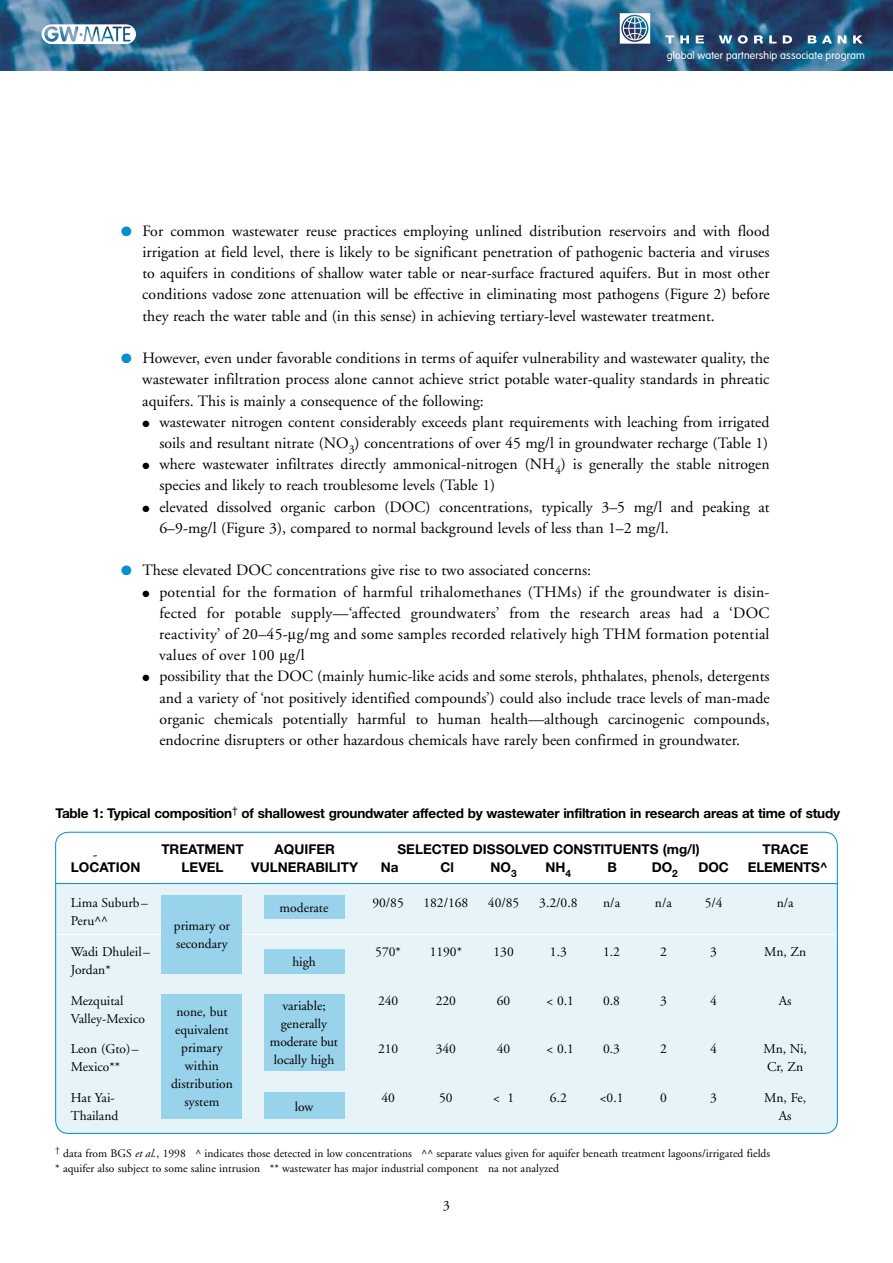
<style>
.page{position:relative;width:893px;height:1263px;background:#fff}
.page>*{position:absolute;margin:0;border:0;box-sizing:border-box;transform-origin:0 0}
.t1{font:15.75px/21.3px "Adobe Garamond";color:#000;text-align:justify}
.t2{font:15px "Adobe Garamond";color:#000}
.t3{font:14.25px "Adobe Garamond";color:#000}
.t4{font:13.5px/18px "Adobe Garamond";color:#000;text-align:center}
.t5{font:700 13.5px "Helvetica Neue";letter-spacing:-.015em;color:#000}
.t6{font:11.55px/15px "Adobe Garamond";color:#000}
.t7{font:300 10.5px "VAG Rounded";letter-spacing:.01em;color:#fff}
.s1{color:#0090ce}
.s2{font-style:italic}
</style>
<div class="page">
<div style="left:55px;top:832px;width:783px;height:302px;background:#e6f4fa;border-radius:13px"></div>
<div style="left:55px;top:832px;width:783px;height:51px;background:#fff;border-radius:13px"></div>
<div style="left:55px;top:854px;width:783px;height:29px;background:#fff"></div>
<hr style="left:55px;top:934px;width:783px;height:1px;background:#fff">
<hr style="left:55px;top:883px;width:783px;height:1px;background:#0090ce">
<div style="left:162px;top:895px;width:80px;height:78px;background:#99d2eb"></div>
<div style="left:264px;top:994px;width:80px;height:76px;background:#99d2eb"></div>
<div style="left:264px;top:895px;width:80px;height:24px;background:#99d2eb"></div>
<div style="left:264px;top:1093px;width:80px;height:26px;background:#99d2eb"></div>
<div style="left:264px;top:949px;width:80px;height:24px;background:#99d2eb"></div>
<div style="left:162px;top:994px;width:80px;height:125px;background:#99d2eb"></div>
<img style="left:0;top:0;width:893px;height:70px">
<svg style="left:620px;top:13px;width:30px;height:31px"></svg>
<svg style="left:666px;top:35px;width:8px;height:8px"></svg>
<svg style="left:680px;top:35px;width:9px;height:8px"></svg>
<svg style="left:696px;top:35px;width:8px;height:8px"></svg>
<svg style="left:719px;top:35px;width:13px;height:8px"></svg>
<svg style="left:738px;top:35px;width:10px;height:9px"></svg>
<svg style="left:754px;top:35px;width:9px;height:8px"></svg>
<svg style="left:769px;top:35px;width:7px;height:8px"></svg>
<svg style="left:783px;top:35px;width:9px;height:8px"></svg>
<svg style="left:808px;top:35px;width:8px;height:8px"></svg>
<svg style="left:822px;top:35px;width:10px;height:8px"></svg>
<svg style="left:838px;top:35px;width:8px;height:8px"></svg>
<svg style="left:853px;top:35px;width:10px;height:8px"></svg>
<svg style="left:42px;top:24px;width:94px;height:20px"></svg>
<p class="t7" style="left:667px;top:50px;width:199px">global water partnership associate program</p>
<p class="t1" style="left:142px;top:220px;width:629px;text-indent:-21px"><span class="s1">●</span> For common wastewater reuse practices employing unlined distribution reservoirs and with flood irrigation at field level, there is likely to be significant penetration of pathogenic bacteria and viruses to aquifers in conditions of shallow water table or near-surface fractured aquifers. But in most other conditions vadose zone attenuation will be effective in eliminating most pathogens (Figure 2) before they reach the water table and (in this sense) in achieving tertiary-level wastewater treatment.</p>
<p class="t1" style="left:142px;top:348px;width:629px;text-indent:-21px"><span class="s1">●</span> However, even under favorable conditions in terms of aquifer vulnerability and wastewater quality, the wastewater infiltration process alone cannot achieve strict potable water-quality standards in phreatic aquifers. This is mainly a consequence of the following:</p>
<p class="t1" style="left:142px;top:411px;width:629px;text-align:right">● wastewater nitrogen content considerably exceeds plant requirements with leaching from irrigated soils and resultant nitrate (NO<sub>3</sub>) concentrations of over 45 mg/l in groundwater recharge (Table 1)</p>
<p class="t1" style="left:159px;top:454px;width:612px;text-indent:-17px">● where wastewater infiltrates directly ammonical-nitrogen (NH<sub>4</sub>) is generally the stable nitrogen species and likely to reach troublesome levels (Table 1)</p>
<p class="t1" style="left:159px;top:496px;width:612px;text-indent:-17px">● elevated dissolved organic carbon (DOC) concentrations, typically 3–5 mg/l and peaking at<br>6–9‑mg/l (Figure 3), compared to normal background levels of less than 1–2 mg/l.</p>
<p class="t1" style="left:121px;top:560px;width:471px"><span class="s1">●</span> These elevated DOC concentrations give rise to two associated concerns:</p>
<p class="t1" style="left:159px;top:581px;width:612px;text-indent:-17px">● potential for the formation of harmful trihalomethanes (THMs) if the groundwater is disin&shy;fected for potable supply—‘affected groundwaters’ from the research areas had a ‘DOC reactivity’ of 20–45‑ g/mg and some samples recorded relatively high THM formation potential values of over 100 g/l</p>
<p class="t1" style="left:159px;top:666px;width:612px;text-indent:-17px">● possibility that the DOC (mainly humic-like acids and some sterols, phthalates, phenols, detergents and a variety of ‘not positively identified compounds’) could also include trace levels of man-made organic chemicals potentially harmful to human health—although carcinogenic compounds, endocrine disrupters or other hazardous chemicals have rarely been confirmed in groundwater.</p>
<p class="t5" style="left:55px;top:805px;width:786px">Table 1: Typical composition<sup>†</sup> of shallowest groundwater affected by wastewater infiltration in research areas at time of study</p>
<p class="t2" style="left:93px;top:846px;width:5px">‑</p>
<p class="t5" style="left:161px;top:841px;width:84px">TREATMENT</p>
<p class="t5" style="left:275px;top:841px;width:62px">AQUIFER</p>
<p class="t5" style="left:398px;top:841px;width:304px">SELECTED DISSOLVED CONSTITUENTS (mg/l)</p>
<p class="t5" style="left:763px;top:841px;width:47px">TRACE</p>
<p class="t5" style="left:71px;top:859px;width:71px">LOCATION</p>
<p class="t5" style="left:182px;top:859px;width:44px">LEVEL</p>
<p class="t5" style="left:251px;top:859px;width:108px">VULNERABILITY</p>
<p class="t5" style="left:381px;top:859px;width:19px">Na</p>
<p class="t5" style="left:440px;top:859px;width:15px">Cl</p>
<p class="t5" style="left:491px;top:859px;width:28px">NO<sub>3</sub></p>
<p class="t5" style="left:546px;top:859px;width:27px">NH<sub>4</sub></p>
<p class="t5" style="left:608px;top:859px;width:11px">B</p>
<p class="t5" style="left:652px;top:859px;width:28px">DO<sub>2</sub></p>
<p class="t5" style="left:698px;top:859px;width:32px">DOC</p>
<p class="t5" style="left:748px;top:859px;width:81px">ELEMENTS^</p>
<p class="t4" style="left:71px;top:894px;width:78px">Lima Suburb–</p>
<p class="t4" style="left:372px;top:894px;width:33px">90/85</p>
<p class="t4" style="left:423px;top:894px;width:46px">182/168</p>
<p class="t4" style="left:488px;top:894px;width:33px">40/85</p>
<p class="t4" style="left:539px;top:894px;width:40px">3.2/0.8</p>
<p class="t4" style="left:603px;top:894px;width:18px">n/a</p>
<p class="t4" style="left:655px;top:894px;width:18px">n/a</p>
<p class="t4" style="left:705px;top:894px;width:19px">5/4</p>
<p class="t4" style="left:777px;top:894px;width:18px">n/a</p>
<p class="t4" style="left:71px;top:912px;width:39px">Peru^^</p>
<p class="t4" style="left:71px;top:943px;width:81px">Wadi Dhuleil–</p>
<p class="t4" style="left:375px;top:943px;width:27px">570*</p>
<p class="t4" style="left:430px;top:943px;width:34px">1190*</p>
<p class="t4" style="left:493px;top:943px;width:22px">130</p>
<p class="t4" style="left:550px;top:943px;width:18px">1.3</p>
<p class="t4" style="left:603px;top:943px;width:18px">1.2</p>
<p class="t4" style="left:660px;top:943px;width:8px">2</p>
<p class="t4" style="left:710px;top:943px;width:8px">3</p>
<p class="t4" style="left:764px;top:943px;width:44px">Mn, Zn</p>
<p class="t4" style="left:71px;top:961px;width:41px">Jordan*</p>
<p class="t4" style="left:71px;top:992px;width:54px">Mezquital</p>
<p class="t4" style="left:378px;top:992px;width:22px">240</p>
<p class="t4" style="left:436px;top:992px;width:22px">220</p>
<p class="t4" style="left:497px;top:992px;width:15px">60</p>
<p class="t4" style="left:547px;top:992px;width:29px">&lt; 0.1</p>
<p class="t4" style="left:603px;top:992px;width:18px">0.8</p>
<p class="t4" style="left:660px;top:992px;width:8px">3</p>
<p class="t4" style="left:710px;top:992px;width:8px">4</p>
<p class="t4" style="left:779px;top:992px;width:14px">As</p>
<p class="t4" style="left:71px;top:1010px;width:76px">Valley-Mexico</p>
<p class="t4" style="left:71px;top:1040px;width:69px">Leon (Gto)–</p>
<p class="t4" style="left:378px;top:1040px;width:22px">210</p>
<p class="t4" style="left:436px;top:1040px;width:22px">340</p>
<p class="t4" style="left:497px;top:1040px;width:15px">40</p>
<p class="t4" style="left:547px;top:1040px;width:29px">&lt; 0.1</p>
<p class="t4" style="left:603px;top:1040px;width:18px">0.3</p>
<p class="t4" style="left:660px;top:1040px;width:8px">2</p>
<p class="t4" style="left:710px;top:1040px;width:8px">4</p>
<p class="t4" style="left:763px;top:1040px;width:45px">Mn, Ni,</p>
<p class="t4" style="left:71px;top:1058px;width:51px">Mexico**</p>
<p class="t4" style="left:767px;top:1058px;width:37px">Cr, Zn</p>
<p class="t4" style="left:71px;top:1089px;width:45px">Hat Yai-</p>
<p class="t4" style="left:381px;top:1089px;width:15px">40</p>
<p class="t4" style="left:439px;top:1089px;width:15px">50</p>
<p class="t4" style="left:493px;top:1089px;width:22px">&lt; 1</p>
<p class="t4" style="left:550px;top:1089px;width:18px">6.2</p>
<p class="t4" style="left:600px;top:1089px;width:25px">&lt;0.1</p>
<p class="t4" style="left:660px;top:1089px;width:8px">0</p>
<p class="t4" style="left:710px;top:1089px;width:8px">3</p>
<p class="t4" style="left:764px;top:1089px;width:43px">Mn, Fe,</p>
<p class="t4" style="left:71px;top:1107px;width:49px">Thailand</p>
<p class="t4" style="left:779px;top:1107px;width:14px">As</p>
<p class="t6" style="left:55px;top:1146px;width:716px"><sup>†</sup> data from BGS <span class="s2">et al.</span>, 1998 ^ indicates those detected in low concentrations ^^ separate values given for aquifer beneath treatment lagoons/irrigated fields * aquifer also subject to some saline intrusion ** wastewater has major industrial component na not analyzed</p>
<p class="t4" style="left:280px;top:899px;width:50px">moderate</p>
<p class="t4" style="left:174px;top:917px;width:58px;text-align:left">primary or secondary</p>
<p class="t4" style="left:292px;top:953px;width:25px">high</p>
<p class="t4" style="left:270px;top:997px;width:70px">variable; generally moderate but locally high</p>
<p class="t4" style="left:171px;top:1003px;width:63px">none, but equivalent primary within distribution system</p>
<p class="t4" style="left:295px;top:1098px;width:20px">low</p>
<p class="t3" style="left:443px;top:1197px;width:9px">3</p>
</div>
